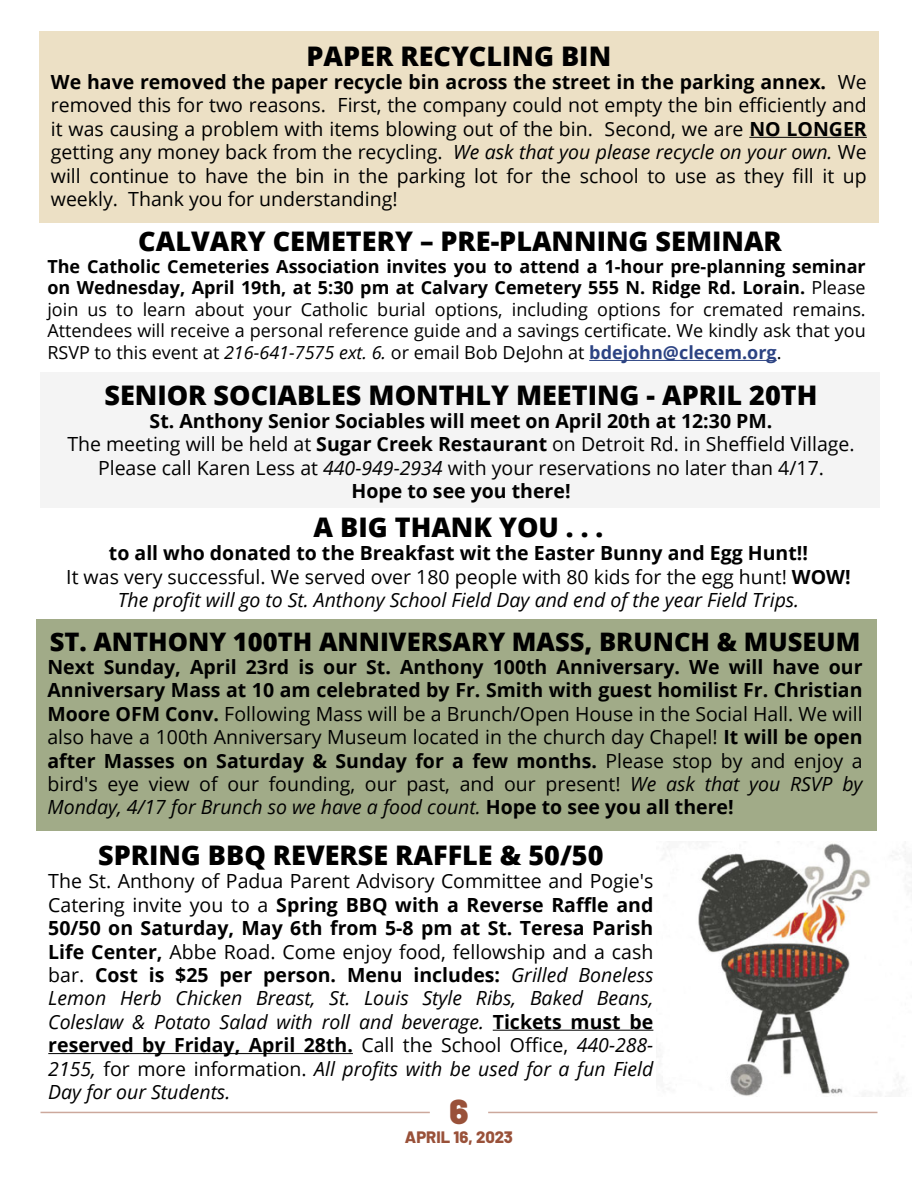
<style>
.page{position:relative;width:918px;height:1188px;background:#fff}
.page>*{position:absolute;margin:0;border:0;box-sizing:border-box;transform-origin:0 0}
.Page_Number{font:900 34.5px "Barlow";color:#995139}
.Body_Text{font:800 27px "Yqgnlp Open Sans";color:#000}
.Body_Text-2{font:800 27px "Dxqgnn Open Sans";color:#000}
.Body_Text-3{font:800 25.5px "Yqgnlp Open Sans";color:#000}
.Body_Text-4{font:19.5px/23.4px "Qcssyd Open Sans";color:#000;text-align:justify}
.Body_Text-5{font:700 19.5px/23.4px "Xmtlsy Open Sans";color:#000;text-align:justify}
.Body_Text-6{font:italic 19.5px/23.4px "Pkrhbq Open Sans";color:#000;text-align:justify}
.Body_Text-7{font:700 19.5px "Fssjgm Open Sans";color:#000}
.Body_Text-8{font:700 18px/21.6px "Xmtlsy Open Sans";color:#000;text-align:justify}
.Page_Footer{font:800 16.5px "Barlow";color:#995139}
.s1{font-family:"Xmtlsy Open Sans";font-weight:700}
.s2{font-family:"Llcjqb Open Sans"}
.s3{font-family:"Pkrhbq Open Sans";font-style:italic}
.s4{font-family:"Fssjgm Open Sans"}
.s5{font-family:"Llcjqb Open Sans";font-weight:400}
.s6{font-family:"Qcssyd Open Sans";font-weight:400}
.s7{font-family:"Pkrhbq Open Sans";font-weight:400;font-style:italic}
.s8{color:#2c4383}
.s9{font-family:"Llcjqb Open Sans";font-style:normal}
.s10{font-family:"Xmtlsy Open Sans";font-weight:700;font-style:normal}
.s11{font-family:"Qcssyd Open Sans";font-style:normal}
.s12{font-family:"Fssjgm Open Sans";font-weight:700;font-style:normal}
</style>
<div class="page">
<div style="left:36px;top:619px;width:841px;height:211px;background:#a1ab88"></div>
<div style="left:40px;top:373px;width:840px;height:135px;background:#f4f4f4"></div>
<div style="left:39px;top:32px;width:839px;height:191px;background:#ece0c5"></div>
<hr style="left:488px;top:1112px;width:389px;height:1px;background:#995139">
<hr style="left:41px;top:1112px;width:389px;height:1px;background:#995139">
<hr style="left:749px;top:137px;width:118px;height:1px;background:#000">
<hr style="left:493px;top:1030px;width:160px;height:1px;background:#000">
<hr style="left:48px;top:1053px;width:305px;height:1px;background:#000">
<img style="left:667px;top:841px;width:245px;height:255px">
<hr style="left:589px;top:360px;width:188px;height:1px;background:#2c4383">
<p class="Body_Text" style="left:307px;top:35px;width:306px">PAPER RECYCLING BIN</p>
<p class="Body_Text-4" style="left:51px;top:70px;width:817px"><span class="s1">We have removed the paper recycle bin across the street in the parking annex.</span> <span class="s2">We </span>removed this for two reasons. First, the company could not empty the bin efficiently and <span class="s2">it was causing a problem with items blowing out of the bin. Second, we are</span> <span class="s1">NO LONGER </span><span class="s2">getting any money back from the recycling.</span> <span class="s3">We ask that you please recycle on your own.</span> <span class="s2">We </span>will continue to have the bin in the parking lot for the school to use as they fill it up <span class="s2">weekly. Thank you for understanding!</span></p>
<p class="Body_Text-2" style="left:138px;top:221px;width:645px">CALVARY CEMETERY – PRE-PLANNING SEMINAR</p>
<p class="Body_Text-8" style="left:47px;top:255px;width:820px">The Catholic Cemeteries Association invites you to attend a 1-hour pre-planning <span class="s4">seminar </span>on Wednesday, April 19th, at 5:30 pm at Calvary Cemetery 555 N. Ridge Rd. Lorain. <span class="s5">Please join us to learn about your Catholic burial options, including options for cremated remains.<br></span><span class="s6">Attendees will receive a personal reference guide and a savings certificate. We kindly ask that you </span><span class="s5">RSVP to this event at</span> <span class="s7">216-641-7575 ext. 6.</span> <span class="s6">or email Bob DeJohn at</span> <span class="s8">bdejohn@clecem.org</span><span class="s5">.</span></p>
<p class="Body_Text" style="left:104px;top:375px;width:715px">SENIOR SOCIABLES MONTHLY MEETING - APRIL 20TH</p>
<p class="Body_Text-5" style="left:150px;top:409px;width:624px">St. Anthony Senior Sociables will meet on April 20th at 12:30 PM.</p>
<p class="Body_Text-4" style="left:67px;top:432px;width:789px"><span class="s2">The meeting will be held at</span> <span class="s1">Sugar Creek Restaurant</span> on Detroit Rd. in Sheffield Village.</p>
<p class="Body_Text-4" style="left:98px;top:455px;width:728px">Please call Karen Less at <span class="s3">440-949-2934</span> with your reservations no later than 4/17.</p>
<p class="Body_Text-7" style="left:351px;top:477px;width:221px">Hope to see you there!</p>
<p class="Body_Text" style="left:314px;top:506px;width:291px">A BIG THANK YOU . . .</p>
<p class="Body_Text-5" style="left:109px;top:541px;width:700px">to all who donated to the Breakfast wit the Easter Bunny and Egg Hunt!!</p>
<p class="Body_Text-4" style="left:66px;top:564px;width:786px">It was very successful. We served over 180 people with 80 kids for the egg hunt! <span class="s1">WOW!</span></p>
<p class="Body_Text-6" style="left:118px;top:588px;width:683px">The profit will go to St. Anthony School Field Day and end of the year Field Trips.</p>
<p class="Body_Text-3" style="left:50px;top:622px;width:812px">ST. ANTHONY 100TH ANNIVERSARY MASS, BRUNCH &amp; MUSEUM</p>
<p class="Body_Text-5" style="left:47px;top:655px;width:817px"><span class="s4">Next Sunday, April 23rd is our St. Anthony 100th Anniversary.</span> We will have our Anniversary Mass at 10 am celebrated by Fr. Smith with guest homilist Fr. Christian <span class="s4">Moore OFM Conv.</span> <span class="s6">Following Mass will be a Brunch/Open House in the Social Hall. We will also have a 100th Anniversary Museum located in the church day Chapel!</span> It will be open after Masses on Saturday &amp; Sunday for a few months. <span class="s5">Please stop by and enjoy a bird's eye view of our founding, our past, and our present!</span> <span class="s7">We ask that you RSVP by Monday, 4/17 for Brunch so we have a food count.</span> <span class="s4">Hope to see you all there!</span></p>
<p class="Body_Text" style="left:98px;top:835px;width:507px">SPRING BBQ REVERSE RAFFLE &amp; 50/50</p>
<p class="Body_Text-6" style="left:48px;top:869px;width:607px"><span class="s9">The St. Anthony of Padua Parent Advisory Committee and Pogie's Catering invite you to a</span> <span class="s10">Spring BBQ with a Reverse Raffle and 50/50 on Saturday, May 6th from 5-8 pm at St. Teresa Parish Life Center,</span> <span class="s9">Abbe Road. Come enjoy food, fellowship and a cash </span><span class="s11">bar.</span> <span class="s12">Cost is $25 per person. Menu includes:</span> Grilled Boneless Lemon Herb Chicken Breast, St. Louis Style Ribs, Baked Beans, Coleslaw &amp; Potato Salad with roll and beverage. <span class="s12">Tickets must be reserved by Friday, April 28th.</span> <span class="s11">Call the School Office,</span> 440-288- 2155, <span class="s9">for more information.</span> All profits with be used for a fun Field Day for our Students.</p>
<p class="Page_Number" style="left:449px;top:1085px;width:21px">6</p>
<p class="Page_Footer" style="left:405px;top:1125px;width:110px">APRIL 16, 2023</p>
</div>
